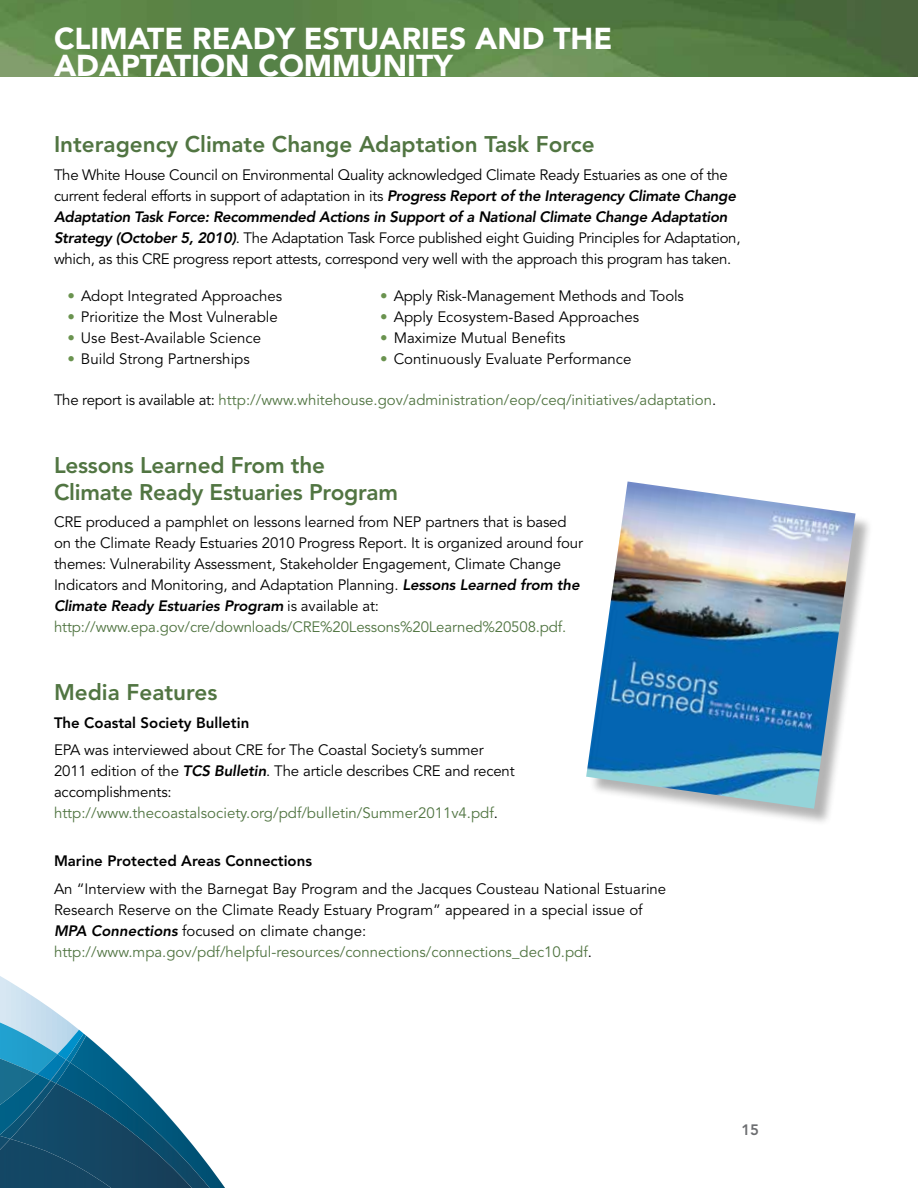
<style>
.page{position:relative;width:918px;height:1188px;background:#fff}
.page>*{position:absolute;margin:0;border:0;box-sizing:border-box;transform-origin:0 0}
.t1{font:900 30px/27px "Avenir LT Std";color:#fff}
.t2{font:800 22.5px "Avenir LT Std";letter-spacing:-.01em;color:#517542}
.t3{font:15px/21px "Avenir LT Std";letter-spacing:-.01em;color:#000}
.t4{font:15px "Avenir LT Std";color:#517542}
.t5{font:800 15px "Avenir LT Std";color:#000}
.t6{font:800 15px "Avenir LT Std";color:#6d6e71}
.s1{font-weight:800;font-style:italic}
.s2{color:#6a934f}
.s3{color:#000}
.s4{color:#517542}
</style>
<div class="page">
<svg style="left:0;top:976px;width:69px;height:46px"></svg>
<svg style="left:0;top:1022px;width:225px;height:166px"></svg>
<img style="left:50px;top:1060px;width:16px;height:21px">
<img style="left:10px;top:1081px;width:41px;height:45px">
<img style="left:0;top:0;width:918px;height:76px">
<div style="left:588px;top:484px;width:285px;height:342px;background:#000;opacity:.3"></div>
<img style="left:586px;top:482px;width:270px;height:327px">
<h2 class="t1" style="left:54px;top:25px;width:560px">CLIMATE READY ESTUARIES AND THE<br>ADAPTATION COMMUNITY</h2>
<h3 class="t2" style="left:54px;top:131px;width:542px">Interagency Climate Change Adaptation Task Force</h3>
<p class="t3" style="left:54px;top:165px;width:688px">The White House Council on Environmental Quality acknowledged Climate Ready Estuaries as one of the current federal efforts in support of adaptation in its <span class="s1">Progress Report of the Interagency Climate Change Adaptation Task Force: Recommended Actions in Support of a National Climate Change Adaptation Strategy (October 5, 2010)</span>. The Adaptation Task Force published eight Guiding Principles for Adaptation, which, as this CRE progress report attests, correspond very well with the approach this program has taken.</p>
<p class="t3" style="left:68px;top:286px;width:216px"><span class="s2">•</span> Adopt Integrated Approaches</p>
<p class="t3" style="left:380px;top:286px;width:305px"><span class="s2">•</span> Apply Risk-Management Methods and Tools</p>
<p class="t3" style="left:67px;top:307px;width:212px"><span class="s2">•</span> Prioritize the Most Vulnerable</p>
<p class="t3" style="left:380px;top:307px;width:260px"><span class="s2">•</span> Apply Ecosystem-Based Approaches</p>
<p class="t3" style="left:67px;top:328px;width:195px"><span class="s2">•</span> Use Best-Available Science</p>
<p class="t3" style="left:380px;top:328px;width:187px"><span class="s2">•</span> Maximize Mutual Benefits</p>
<p class="t3" style="left:67px;top:349px;width:184px"><span class="s2">•</span> Build Strong Partnerships</p>
<p class="t3" style="left:380px;top:349px;width:253px"><span class="s2">•</span> Continuously Evaluate Performance</p>
<p class="t4" style="left:54px;top:391px;width:664px"><span class="s3">The report is available at:</span> http://www.whitehouse.gov/administration/eop/ceq/initiatives/adaptation<span class="s3">.</span></p>
<p class="t2" style="left:54px;top:451px;width:272px">lessons learned From the</p>
<h3 class="t2" style="left:54px;top:478px;width:346px">Climate Ready Estuaries Program</h3>
<p class="t3" style="left:54px;top:512px;width:531px">CRE produced a pamphlet on lessons learned from NEP partners that is based on the Climate Ready Estuaries 2010 Progress Report. It is organized around four themes: Vulnerability Assessment, Stakeholder Engagement, Climate Change Indicators and Monitoring, and Adaptation Planning. <span class="s1">Lessons Learned from the Climate Ready Estuaries Program</span> is available at:</p>
<p class="t4" style="left:54px;top:619px;width:514px">http://www.epa.gov/cre/downloads/CRE%20Lessons%20Learned%20508.pdf.</p>
<h3 class="t2" style="left:54px;top:679px;width:165px">Media Features</h3>
<p class="t5" style="left:54px;top:714px;width:197px">The Coastal Society Bulletin</p>
<p class="t3" style="left:54px;top:740px;width:462px">EPA was interviewed about CRE for The Coastal Society’s summer 2011 edition of the <span class="s1">TCS Bulletin</span>. The article describes CRE and recent accomplishments: <span class="s4">http://www.thecoastalsociety.org/pdf/bulletin/Summer2011v4.pdf</span>.</p>
<p class="t5" style="left:54px;top:852px;width:260px">Marine Protected Areas Connections</p>
<p class="t3" style="left:54px;top:879px;width:614px">An “Interview with the Barnegat Bay Program and the Jacques Cousteau National Estuarine Research Reserve on the Climate Ready Estuary Program” appeared in a special issue of <span class="s1">MPA Connections</span> focused on climate change: <span class="s4">http://www.mpa.gov/pdf/helpful-resources/connections/connections_dec10.pdf</span>.</p>
<p class="t6" style="left:741px;top:1120px;width:19px">15</p>
</div>
